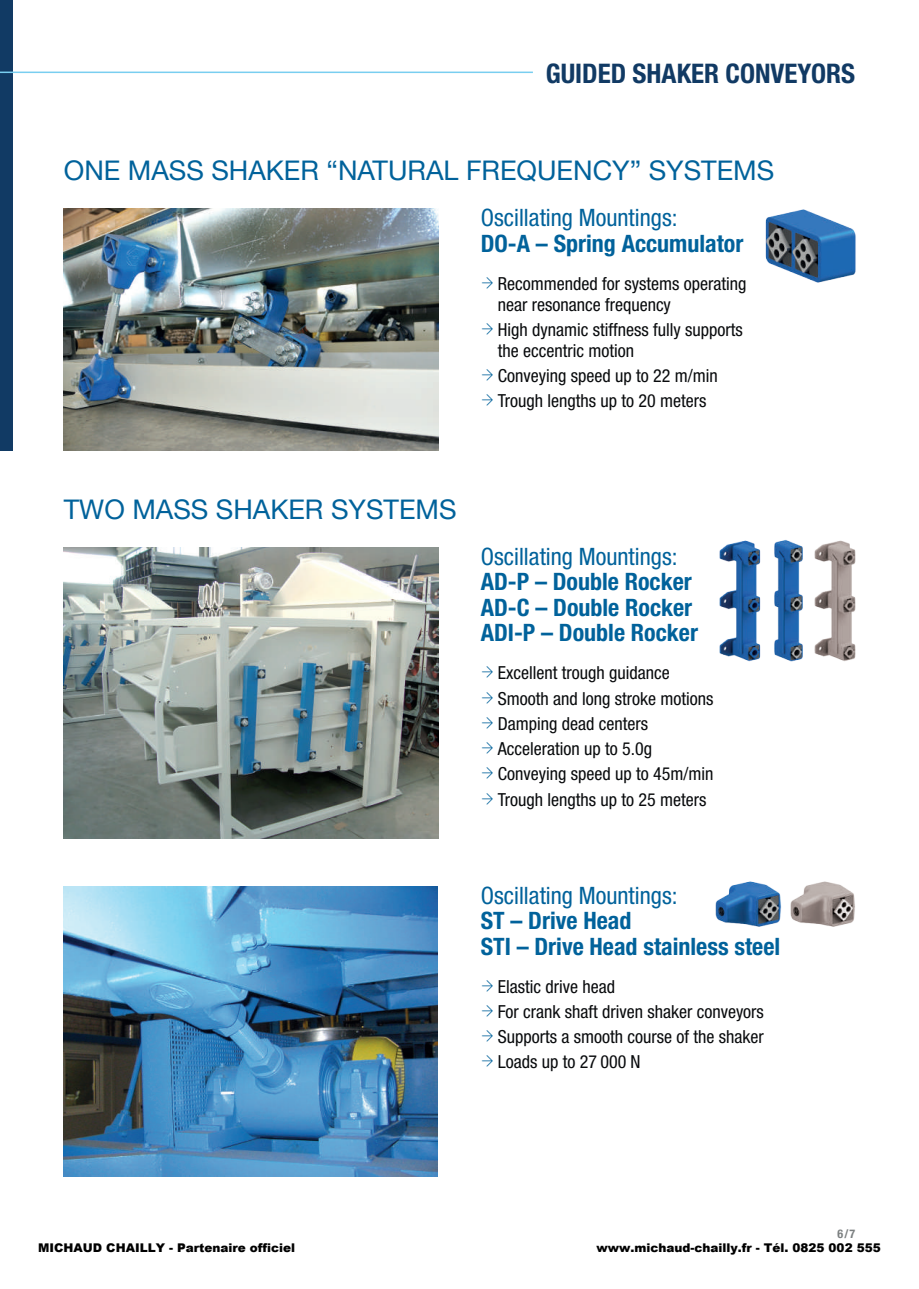
<style>
.page{position:relative;width:919px;height:1289px;background:#fff}
.page>*{position:absolute;margin:0;border:0;box-sizing:border-box;transform-origin:0 0}
.t1{font:27px "Helvetica Neue";color:#01629b}
.t2{font:700 condensed 27px "Helvetica Neue LT Pro";color:#113a64}
.t3{font:700 condensed 24px/25.5px "Helvetica Neue LT Pro";color:#01629b}
.t4{font:condensed 24px "Helvetica Neue LT Pro";color:#01629b}
.t5{font:condensed 18px/25.2px "Helvetica Neue LT Pro";color:#090b0d}
.t6{font:900 12px "Arial";color:#000}
.t7{font:700 condensed 12px "Helvetica Neue LT Pro";color:#7b7f80}
</style>
<div class="page">
<img style="left:765px;top:209px;width:91px;height:74px">
<div style="left:0;top:0;width:13px;height:451px;background:#113a64"></div>
<img style="left:64px;top:209px;width:374px;height:242px">
<img style="left:64px;top:547px;width:374px;height:291px">
<img style="left:64px;top:886px;width:373px;height:290px">
<hr style="left:0;top:72px;width:533px;height:1px;background:#79cef0">
<img style="left:715px;top:881px;width:67px;height:46px">
<img style="left:721px;top:540px;width:40px;height:122px">
<img style="left:774px;top:540px;width:82px;height:122px">
<img style="left:790px;top:881px;width:65px;height:46px">
<h1 class="t2" style="left:545px;top:57px;width:311px">GUIDED SHAKER CONVEYORS</h1>
<h1 class="t1" style="left:64px;top:151px;width:712px">ONE MASS SHAKER “NATURAL FREQUENCY” SYSTEMS</h1>
<h2 class="t4" style="left:480px;top:203px;width:198px">Oscillating Mountings:</h2>
<h2 class="t3" style="left:480px;top:230px;width:264px">DO-A – Spring Accumulator</h2>
<p class="t5" style="left:497px;top:272px;width:250px;line-height:21px">Recommended for systems operating near resonance frequency</p>
<p class="t5" style="left:497px;top:319px;width:247px;line-height:21px">High dynamic stiffness fully supports the eccentric motion</p>
<p class="t5" style="left:497px;top:363px;width:221px">Conveying speed up to 22 m/min<br>Trough lengths up to 20 meters</p>
<h1 class="t1" style="left:64px;top:490px;width:394px">TWO MASS SHAKER SYSTEMS</h1>
<h2 class="t4" style="left:480px;top:542px;width:198px">Oscillating Mountings:</h2>
<h2 class="t3" style="left:480px;top:569px;width:219px">AD-P – Double Rocker<br>AD-C – Double Rocker<br>ADI-P – Double Rocker</h2>
<p class="t5" style="left:497px;top:660px;width:217px">Excellent trough guidance<br>Smooth and long stroke motions<br>Damping dead centers<br>Acceleration up to 5.0g<br>Conveying speed up to 45m/min<br>Trough lengths up to 25 meters</p>
<h2 class="t4" style="left:480px;top:881px;width:198px">Oscillating Mountings:</h2>
<h2 class="t3" style="left:480px;top:907px;width:301px">ST – Drive Head<br>STI – Drive Head stainless steel</h2>
<p class="t5" style="left:497px;top:973px;width:268px">Elastic drive head<br>For crank shaft driven shaker conveyors<br>Supports a smooth course of the shaker<br>Loads up to 27 000 N</p>
<p class="t7" style="left:837px;top:1226px;width:19px">6 / 7</p>
<p class="t6" style="left:38px;top:1239px;width:258px">MICHAUD CHAILLY - Partenaire officiel</p>
<p class="t6" style="left:596px;top:1239px;width:286px">www.michaud-chailly.fr - Tél. 0825 002 555</p>
</div>
